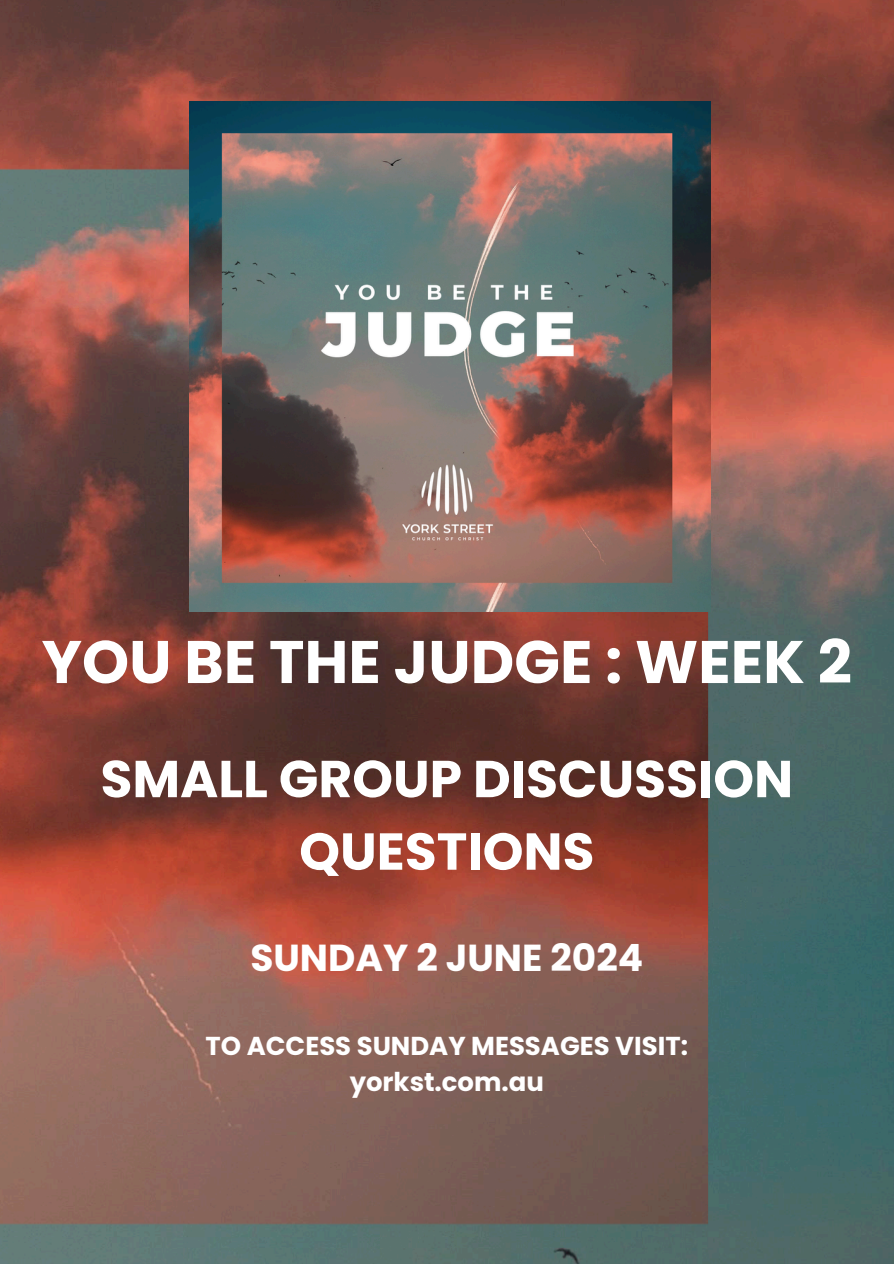
<style>
.page{position:relative;width:894px;height:1264px;background:#fff}
.page>*{position:absolute;margin:0;border:0;box-sizing:border-box;transform-origin:0 0}
.t1{font:700 60px "Poppins";color:#fff}
.t2{font:700 51.9px/72.4px "Poppins";color:#fff;text-align:center}
.t3{font:700 37.5px "Poppins";color:#fff}
.t4{font:700 25.95px/36px "Poppins";color:#fff;text-align:center}
</style>
<div class="page">
<img style="left:0;top:0;width:893px;height:1263px">
<img style="left:190px;top:101px;width:519px;height:510px">
<h3 class="t1" style="left:42px;top:620px;width:811px">YOU BE THE JUDGE : WEEK 2</h3>
<h2 class="t2" style="left:100px;top:742px;width:694px">SMALL GROUP DISCUSSION<br>QUESTIONS</h2>
<h1 class="t3" style="left:250px;top:931px;width:394px">SUNDAY 2 JUNE 2024</h1>
<p class="t4" style="left:205px;top:1028px;width:484px">TO ACCESS SUNDAY MESSAGES VISIT: yorkst.com.au</p>
</div>
